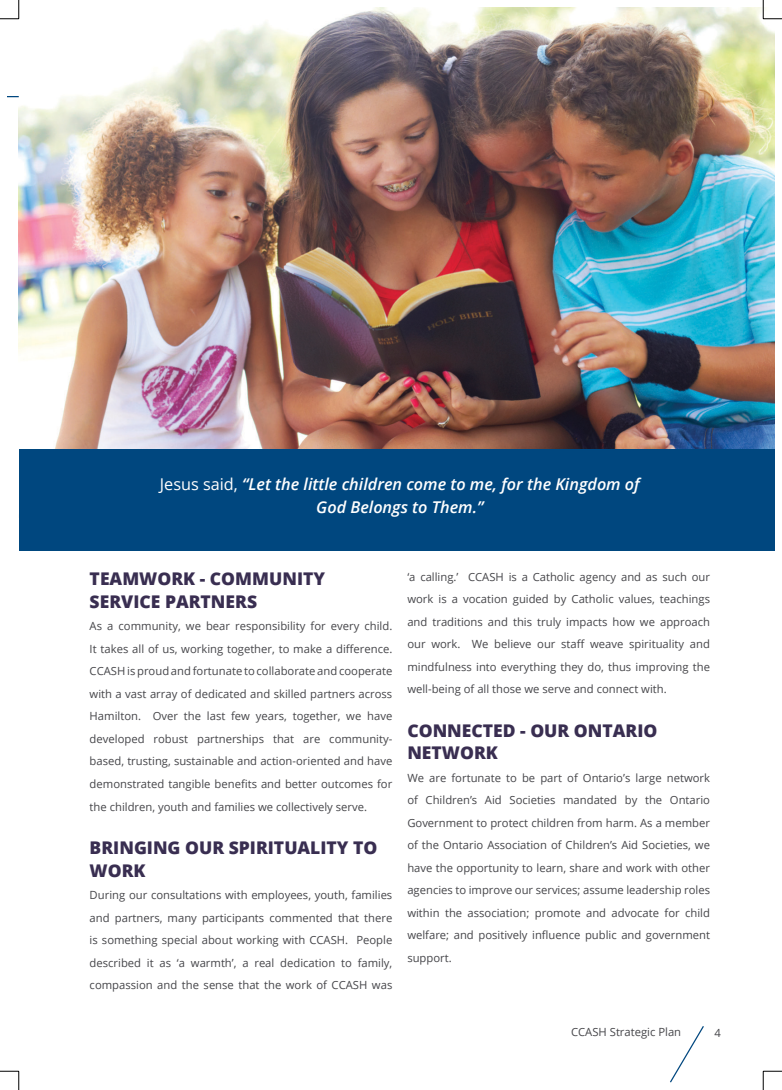
<style>
.page{position:relative;width:782px;height:1090px;background:#fff}
.page>*{position:absolute;margin:0;border:0;box-sizing:border-box;transform-origin:0 0}
.t1{font:800 17.5px/22.5px "Open Sans";color:#392e51}
.t2{font:italic 600 16.25px/22.5px "Open Sans";color:#fff;text-align:center}
.t3{font:11.25px/22.5px "Open Sans";color:#46464a;text-align:justify}
.s1{font-weight:400;font-style:normal}
</style>
<div class="page">
<img style="left:19px;top:8px;width:755px;height:441px">
<svg style="left:670px;top:1026px;width:34px;height:56px"></svg>
<div style="left:19px;top:449px;width:755px;height:101px;background:#00477f"></div>
<svg style="left:0;top:0;width:20px;height:20px"></svg>
<svg style="left:0;top:1070px;width:20px;height:20px"></svg>
<svg style="left:762px;top:0;width:20px;height:20px"></svg>
<svg style="left:762px;top:1070px;width:20px;height:20px"></svg>
<h2 class="t2" style="left:160px;top:473px;width:481px"><span class="s1">Jesus said,</span> “Let the little children come to me, for the Kingdom of<br>God Belongs to Them.”</h2>
<h1 class="t1" style="left:90px;top:567px;width:237px">TEAMWORK - COMMUNITY<br>SERVICE PARTNERS</h1>
<p class="t3" style="left:90px;top:615px;width:304px">As a community, we bear responsibility for every child.<br>It takes all of us, working together, to make a difference.<br>CCASH is proud and fortunate to collaborate and cooperate with a vast array of dedicated and skilled partners across Hamilton. Over the last few years, together, we have developed robust partnerships that are community&shy;based, trusting, sustainable and action-oriented and have demonstrated tangible benefits and better outcomes for the children, youth and families we collectively serve.</p>
<h1 class="t1" style="left:90px;top:835px;width:287px">BRINGING OUR SPIRITUALITY TO<br>WO RK</h1>
<p class="t3" style="left:90px;top:883px;width:304px">During our consultations with employees, youth, families and partners, many participants commented that there is something special about working with CCASH. People described it as ‘a warmth’, a real dedication to family, compassion and the sense that the work of CCASH was</p>
<p class="t3" style="left:407px;top:565px;width:304px">‘a calling.’ CCASH is a Catholic agency and as such our work is a vocation guided by Catholic values, teachings and traditions and this truly impacts how we approach our work. We believe our staff weave spirituality and mindfulness into everything they do, thus improving the well-being of all those we serve and connect with.</p>
<h1 class="t1" style="left:407px;top:718px;width:250px">CONNECTED - OUR ONTARIO<br>NETWORK</h1>
<p class="t3" style="left:407px;top:766px;width:304px">We are fortunate to be part of Ontario’s large network of Children’s Aid Societies mandated by the Ontario Government to protect children from harm. As a member of the Ontario Association of Children’s Aid Societies, we have the opportunity to learn, share and work with other agencies to improve our services; assume leadership roles within the association; promote and advocate for child welfare; and positively influence public and government support.</p>
<p class="t3" style="left:571px;top:1021px;width:112px">CCASH Strategic Plan</p>
<p class="t3" style="left:714px;top:1021px;width:8px">4</p>
</div>
